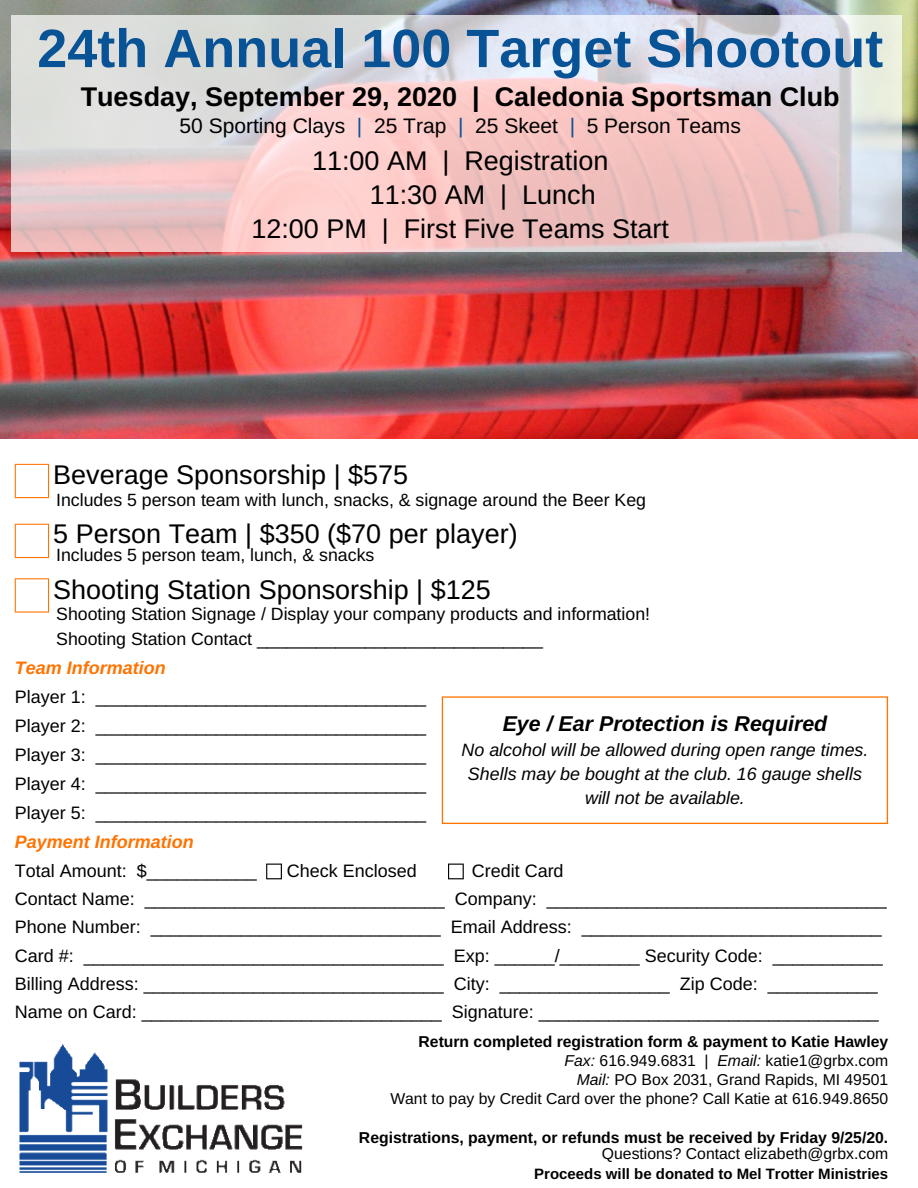
<style>
.page{position:relative;width:918px;height:1188px;background:#fff}
.page>*{position:absolute;margin:0;border:0;box-sizing:border-box;transform-origin:0 0}
.t1{font:700 54px "Arimo";color:#085296}
.t2{font:27px "Arimo";color:#000}
.t3{font:700 27px "Arimo";color:#000}
.t4{font:italic 700 21.45px "Arimo";color:#000}
.t5{font:21px "Arimo";color:#000}
.t6{font:18px/28.3px "Arimo";color:#000}
.t7{font:italic 700 18px "Arimo";color:#ff7300}
.t8{font:italic 17.85px/24.3px "Arimo";color:#000;text-align:center}
.t9{font:17.7px/24.8px "Arimo";color:#000}
.t10{font:15.75px/19px "Arimo";color:#000;text-align:right}
.t11{font:700 15.75px "Arimo";color:#000}
.t12{font:700 15px "Arimo";color:#000}
.s1{color:#085296}
.s2{font-weight:700}
.s3{font-style:italic}
</style>
<div class="page">
<img style="left:0;top:0;width:918px;height:438px">
<svg style="left:266px;top:864px;width:16px;height:15px"></svg>
<svg style="left:448px;top:864px;width:16px;height:15px"></svg>
<svg style="left:442px;top:696px;width:446px;height:128px"></svg>
<svg style="left:15px;top:464px;width:34px;height:34px"></svg>
<svg style="left:15px;top:524px;width:34px;height:34px"></svg>
<svg style="left:15px;top:578px;width:34px;height:35px"></svg>
<img style="left:19px;top:1044px;width:284px;height:129px">
<svg style="left:12px;top:16px;width:890px;height:236px;background:#e8d1d1"></svg>
<h1 class="t1" style="left:37px;top:18px;width:847px">24th Annual 100 Target Shootout</h1>
<p class="t5" style="left:180px;top:114px;width:563px">50 Sporting Clays <span class="s1">|</span> 25 Trap <span class="s1">|</span> 25 Skeet <span class="s1">|</span> 5 Person Teams</p>
<h2 class="t3" style="left:81px;top:81px;width:761px">Tuesday, September 29, 2020 | Caledonia Sportsman Club</h2>
<h2 class="t2" style="left:312px;top:145px;width:298px">11:00 AM | Registration</h2>
<h2 class="t2" style="left:370px;top:179px;width:227px">11:30 AM | Lunch</h2>
<h2 class="t2" style="left:251px;top:214px;width:419px">12:00 PM | First Five Teams Start</h2>
<h2 class="t2" style="left:53px;top:460px;width:357px">Beverage Sponsorship | $575</h2>
<p class="t9" style="left:56px;top:487px;width:591px">Includes 5 person team with lunch, snacks, &amp; signage around the Beer Keg</p>
<h2 class="t2" style="left:53px;top:518px;width:466px">5 Person Team | $350 ($70 per player)</h2>
<p class="t9" style="left:56px;top:543px;width:320px">Includes 5 person team, lunch, &amp; snacks</p>
<h2 class="t2" style="left:53px;top:574px;width:439px">Shooting Station Sponsorship | $125</h2>
<p class="t9" style="left:56px;top:602px;width:595px">Shooting Station Signage / Display your company products and information!<br>Shooting Station Contact _____________________________</p>
<p class="t7" style="left:15px;top:658px;width:152px">Team Information</p>
<p class="t6" style="left:15px;top:682px;width:413px;line-height:29px;text-align:justify">Player 1: _________________________________ Player 2: _________________________________ Player 3: _________________________________ Player 4: _________________________________ Player 5: _________________________________</p>
<p class="t4" style="left:503px;top:711px;width:326px">Eye / Ear Protection is Required</p>
<p class="t8" style="left:462px;top:738px;width:408px">No alcohol will be allowed during open range times.<br>Shells may be bought at the club. 16 gauge shells will not be available.</p>
<p class="t7" style="left:15px;top:832px;width:180px">Payment Information</p>
<p class="t6" style="left:15px;top:856px;width:244px">Total Amount: $___________</p>
<p class="t6" style="left:287px;top:856px;width:131px">Check Enclosed</p>
<p class="t6" style="left:15px;top:856px;width:874px;text-indent:457px">Credit Card<br>Contact Name: ______________________________ Company: __________________________________ Phone Number: _____________________________ Email Address: ______________________________ Card #: ____________________________________ Exp: ______/________ Security Code: ___________ Billing Address: ______________________________ City: _________________ Zip Code: ___________ Name on Card: ______________________________ Signature: __________________________________</p>
<p class="t10" style="left:390px;top:1032px;width:499px"><span class="s2">Return completed registration form &amp; payment to Katie Hawley </span><span class="s3">Fax:</span> 616.949.6831 | <span class="s3">Email:</span> katie1@grbx.com<br><span class="s3">Mail:</span> PO Box 2031, Grand Rapids, MI 49501<br>Want to pay by Credit Card over the phone? Call Katie at 616.949.8650</p>
<p class="t11" style="left:359px;top:1128px;width:531px">Registrations, payment, or refunds must be received by Friday 9/25/20.</p>
<p class="t10" style="left:602px;top:1144px;width:288px">Questions? Contact elizabeth@grbx.com</p>
<p class="t12" style="left:534px;top:1165px;width:356px">Proceeds will be donated to Mel Trotter Ministries</p>
</div>
